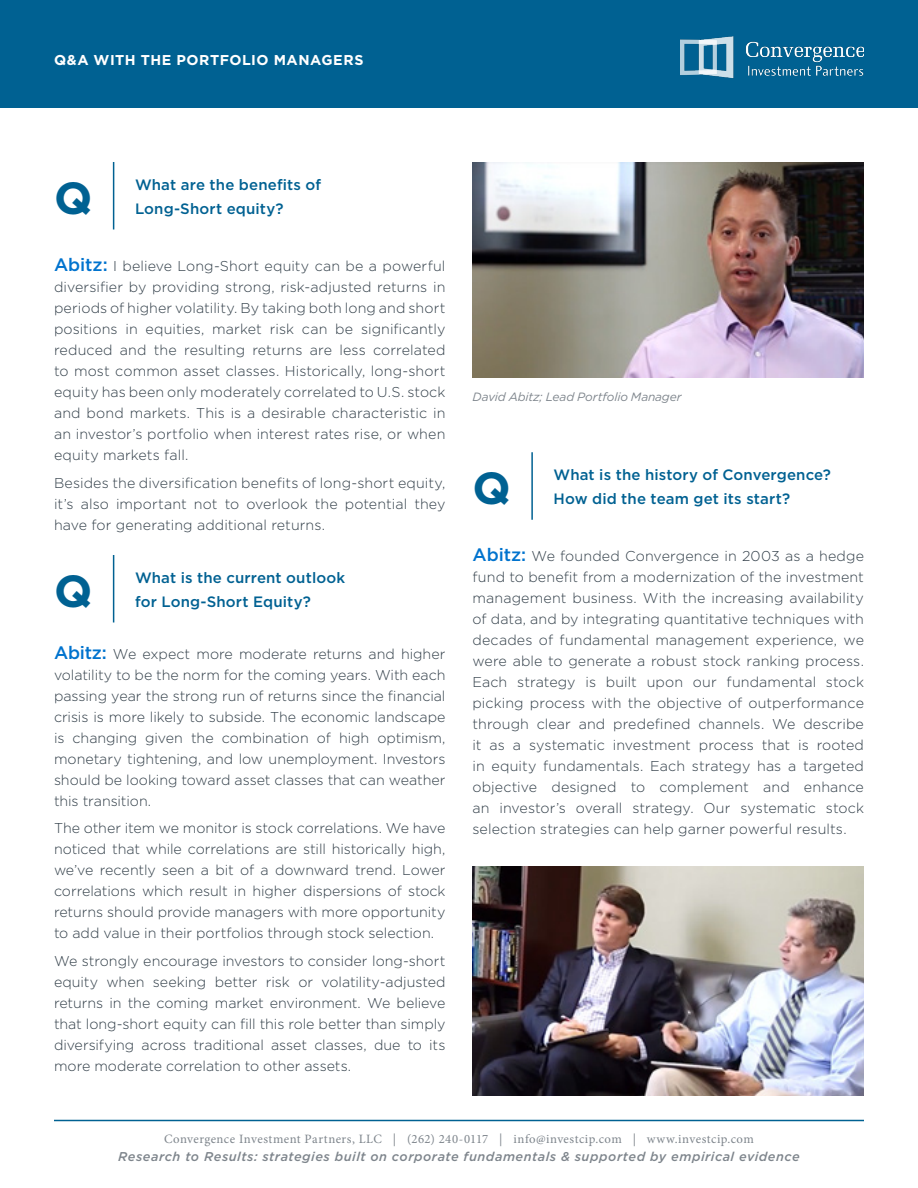
<style>
.page{position:relative;width:918px;height:1188px;background:#fff}
.page>*{position:absolute;margin:0;border:0;box-sizing:border-box;transform-origin:0 0}
.t1{font:700 45px "Gotham";color:#006192}
.t2{font:500 15px "Gotham";letter-spacing:.01em;color:#006192}
.t3{font:300 14.25px/21px "Gotham";color:#313e48;text-align:justify}
.t4{font:700 14.25px "Gotham";letter-spacing:.035em;color:#fff}
.t5{font:italic 500 12.75px "Gotham";letter-spacing:.04em;color:#7e858c}
.t6{font:12.75px "Minion Pro";letter-spacing:.035em;color:#7e858c}
.t7{font:italic 12px "Gotham";letter-spacing:-.01em;color:#7e858c}
.s1{font-weight:500;font-size:18px;color:#0073ce}
</style>
<div class="page">
<hr style="left:54px;top:1120px;width:810px;height:1px;background:#006192">
<div style="left:0;top:0;width:918px;height:108px;background:#006192"></div>
<img style="left:681px;top:36px;width:183px;height:43px">
<hr style="left:113px;top:162px;width:1px;height:67px;background:#006192">
<hr style="left:113px;top:555px;width:1px;height:67px;background:#006192">
<hr style="left:531px;top:452px;width:2px;height:68px;background:#006192">
<img style="left:472px;top:162px;width:392px;height:216px">
<img style="left:472px;top:866px;width:392px;height:230px">
<p class="t4" style="left:54px;top:51px;width:311px">Q&amp;A WITH THE PORTFOLIO MANAGERS</p>
<p class="t1" style="left:54px;top:168px;width:40px">Q</p>
<p class="t2" style="left:135px;top:175px;width:187px">What are the benefits of</p>
<p class="t2" style="left:135px;top:199px;width:150px">Long-Short equity?</p>
<p class="t3" style="left:54px;top:255px;width:393px"><span class="s1">Abitz:</span> I believe Long-Short equity can be a powerful diversifier by providing strong, risk-adjusted returns in periods of higher volatility. By taking both long and short positions in equities, market risk can be significantly reduced and the resulting returns are less correlated to most common asset classes. Historically, long-short equity has been only moderately correlated to U.S. stock and bond markets. This is a desirable characteristic in an investor’s portfolio when interest rates rise, or when equity markets fall.</p>
<p class="t3" style="left:54px;top:472px;width:393px">Besides the diversification benefits of long-short equity, it’s also important not to overlook the potential they have for generating additional returns.</p>
<p class="t1" style="left:54px;top:561px;width:40px">Q</p>
<p class="t2" style="left:135px;top:568px;width:212px">What is the current outlook</p>
<p class="t2" style="left:135px;top:592px;width:177px">for Long-Short Equity?</p>
<p class="t3" style="left:54px;top:643px;width:393px"><span class="s1">Abitz:</span> We expect more moderate returns and higher volatility to be the norm for the coming years. With each passing year the strong run of returns since the financial crisis is more likely to subside. The economic landscape is changing given the combination of high optimism, monetary tightening, and low unemployment. Investors should be looking toward asset classes that can weather this transition.</p>
<p class="t3" style="left:54px;top:817px;width:393px">The other item we monitor is stock correlations. We have noticed that while correlations are still historically high, we’ve recently seen a bit of a downward trend. Lower correlations which result in higher dispersions of stock returns should provide managers with more opportunity to add value in their portfolios through stock selection.</p>
<p class="t3" style="left:54px;top:950px;width:393px">We strongly encourage investors to consider long-short equity when seeking better risk or volatility-adjusted returns in the coming market environment. We believe that long-short equity can fill this role better than simply diversifying across traditional asset classes, due to its more moderate correlation to other assets.</p>
<p class="t7" style="left:472px;top:389px;width:211px">David Abitz; Lead Portfolio Manager</p>
<p class="t1" style="left:472px;top:458px;width:40px">Q</p>
<p class="t2" style="left:554px;top:465px;width:279px">What is the history of Convergence?</p>
<p class="t2" style="left:554px;top:489px;width:238px">How did the team get its start?</p>
<p class="t3" style="left:472px;top:545px;width:393px"><span class="s1">Abitz:</span> We founded Convergence in 2003 as a hedge fund to benefit from a modernization of the investment management business. With the increasing availability of data, and by integrating quantitative techniques with decades of fundamental management experience, we were able to generate a robust stock ranking process.<br>Each strategy is built upon our fundamental stock picking process with the objective of outperformance through clear and predefined channels. We describe it as a systematic investment process that is rooted in equity fundamentals. Each strategy has a targeted objective designed to complement and enhance an investor’s overall strategy. Our systematic stock selection strategies can help garner powerful results.</p>
<p class="t6" style="left:164px;top:1131px;width:591px">Convergence Investment Partners, LLC | (262) 240-0117 | info@investcip.com | www.investcip.com</p>
<p class="t5" style="left:118px;top:1148px;width:683px">Research to Results: strategies built on corporate fundamentals &amp; supported by empirical evidence</p>
</div>
